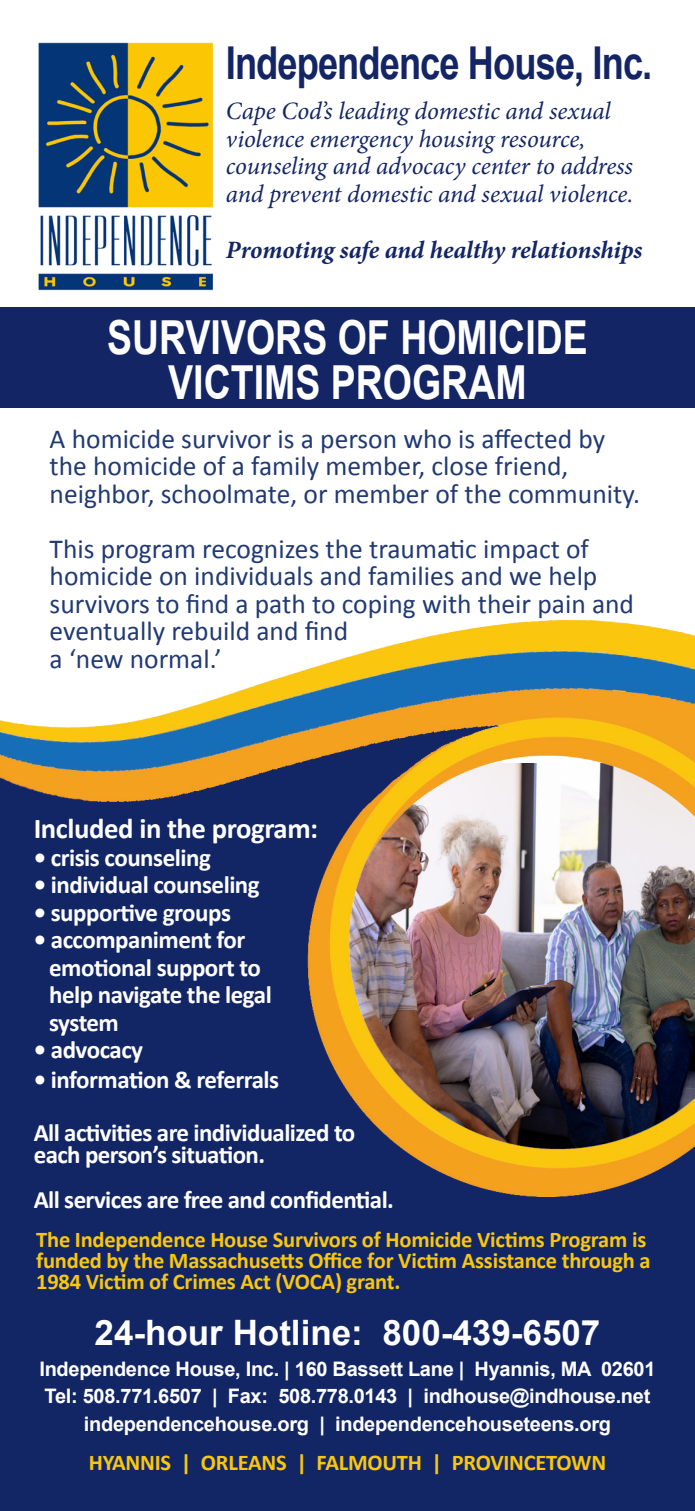
<style>
.page{position:relative;width:695px;height:1511px;background:#fff}
.page>*{position:absolute;margin:0;border:0;box-sizing:border-box;transform-origin:0 0}
.t1{font:700 47px/45px "Arial";color:#fff;text-align:center;scale:.8 1}
.t2{font:700 45.25px "Arial";letter-spacing:-.025em;color:#132565;scale:.8 1}
.t3{font:700 35px "Arial";color:#fff}
.t4{font:700 28.75px "Calibri";letter-spacing:-.015em;color:#fff}
.t5{font:27.5px/27.5px "Calibri";color:#213a74}
.t6{font:700 25px/27.5px "Calibri";letter-spacing:-.02em;color:#fff}
.t7{font:italic 25px/27.5px "Minion Pro";letter-spacing:-.005em;color:#132565}
.t8{font:italic 700 25px "Minion Pro";letter-spacing:-.005em;color:#132565}
.t9{font:700 22.5px/21.2px "Calibri";letter-spacing:-.01em;color:#fac70e}
.t10{font:700 20px "Arial";letter-spacing:-.015em;color:#fff}
</style>
<div class="page">
<img style="left:38px;top:42px;width:175px;height:249px">
<div style="left:0;top:308px;width:695px;height:100px;background:#132565"></div>
<img style="left:0;top:619px;width:695px;height:891px">
<p class="t2" style="left:226px;top:33px;width:534px">Independence House, Inc.</p>
<p class="t7" style="left:226px;top:97px;width:409px">Cape Cod’s leading domestic and sexual violence emergency housing resource, counseling and advocacy center to address and prevent domestic and sexual violence.</p>
<p class="t8" style="left:226px;top:232px;width:418px">Promoting safe and healthy relationships</p>
<p class="t1" style="left:107px;top:317px;width:602px">SURVIVORS OF HOMICIDE<br>VICTIMS PROGRAM</p>
<p class="t5" style="left:50px;top:425px;width:557px">A homicide survivor is a person who is affected by</p>
<p class="t5" style="left:50px;top:452px;width:592px">the homicide of a family member, close friend, neighbor, schoolmate, or member of the community.</p>
<p class="t5" style="left:50px;top:535px;width:586px">This program recognizes the traumatic impact of homicide on individuals and families and we help survivors to find a path to coping with their pain and eventually rebuild and find<br>a ‘new normal.’</p>
<p class="t4" style="left:34px;top:810px;width:286px">Included in the program:</p>
<p class="t6" style="left:34px;top:843px;width:179px">• crisis counseling</p>
<p class="t6" style="left:34px;top:871px;width:227px">• individual counseling</p>
<p class="t6" style="left:34px;top:898px;width:199px">• supportive groups</p>
<p class="t6" style="left:49px;top:926px;width:224px;text-indent:-15px">• accompaniment for emotional support to help navigate the legal system</p>
<p class="t6" style="left:34px;top:1036px;width:111px">• advocacy</p>
<p class="t6" style="left:34px;top:1066px;width:247px">• information &amp; referrals</p>
<p class="t6" style="left:34px;top:1118px;width:323px">All activities are individualized to</p>
<p class="t6" style="left:34px;top:1141px;width:233px">each person’s situation.</p>
<p class="t6" style="left:34px;top:1186px;width:362px">All services are free and confidential.</p>
<p class="t9" style="left:36px;top:1228px;width:616px">The Independence House Survivors of Homicide Victims Program is funded by the Massachusetts Office for Victim Assistance through a<br>1984 Victim of Crimes Act (VOCA) grant.</p>
<p class="t3" style="left:95px;top:1309px;width:507px">24-hour Hotline: 800-439-6507</p>
<p class="t10" style="left:39px;top:1354px;width:617px">Independence House, Inc. | 160 Bassett Lane | Hyannis, MA 02601</p>
<p class="t10" style="left:45px;top:1382px;width:607px">Tel: 508.771.6507 | Fax: 508.778.0143 | indhouse@indhouse.net</p>
<p class="t10" style="left:84px;top:1409px;width:529px">independencehouse.org | independencehouseteens.org</p>
<p class="t9" style="left:89px;top:1451px;width:519px">HYANNIS | ORLEANS | FALMOUTH | PROVINCETOWN</p>
</div>
